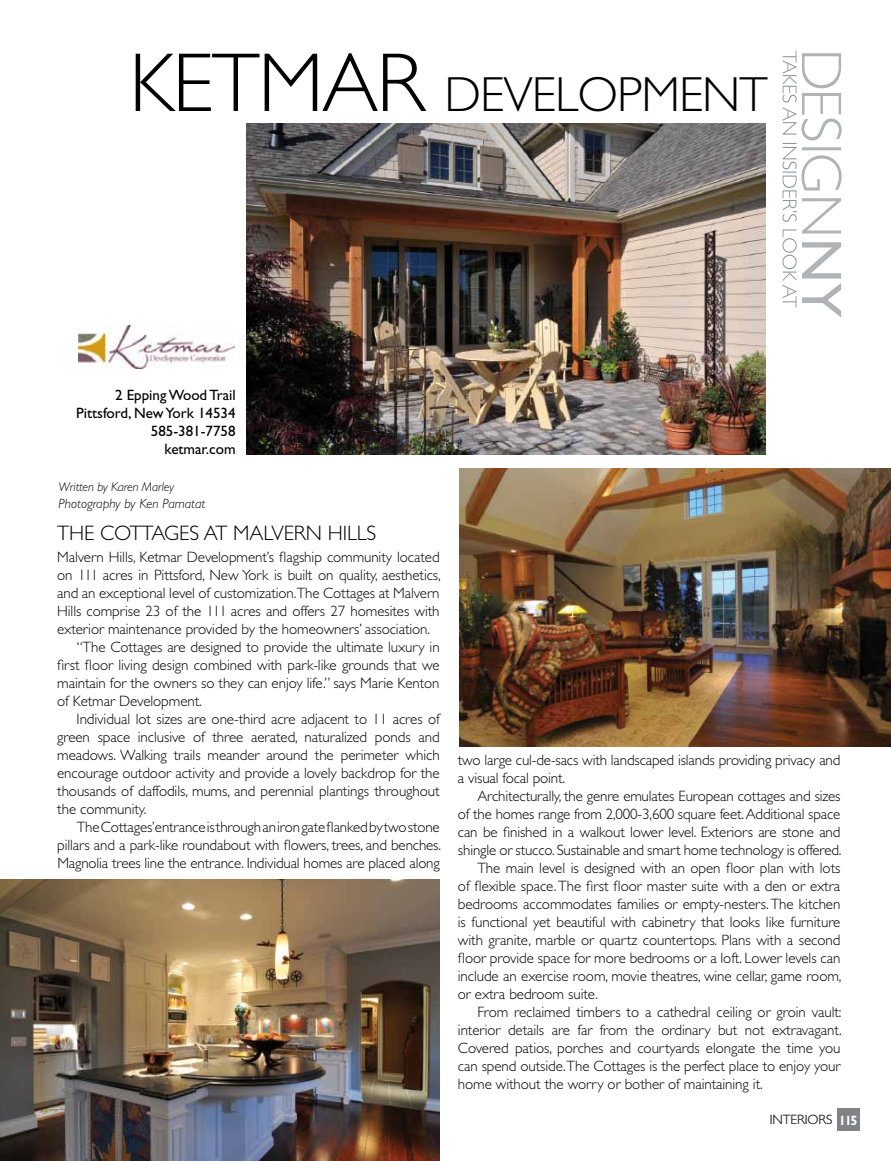
<style>
.page{position:relative;width:891px;height:1161px;background:#fff}
.page>*{position:absolute;margin:0;border:0;box-sizing:border-box;transform-origin:0 0}
.t1{font:300 49.5px "Gill Sans";letter-spacing:-.02em;color:#000}
.t2{font:300 21px "Gill Sans";letter-spacing:-.005em;color:#000}
.t3{font:300 15px/18px "Gill Sans";letter-spacing:-.005em;color:#000}
.t4{font:15px/18px "Gill Sans";color:#000;text-align:right}
.t5{font:italic 300 13.5px "Gill Sans";color:#000}
.t6{font:300 13.5px "Gill Sans";letter-spacing:-.005em;color:#414042}
.t7{font:italic 300 12.75px "Gill Sans";letter-spacing:-.01em;color:#000}
.s1{font-size:84px}
.s2{font-weight:700;color:#fff}
</style>
<div class="page">
<img style="left:246px;top:123px;width:519px;height:331px">
<svg style="left:782px;top:51px;width:60px;height:266px"></svg>
<img style="left:78px;top:326px;width:156px;height:42px">
<img style="left:0;top:880px;width:440px;height:281px">
<img style="left:459px;top:468px;width:432px;height:279px">
<div style="left:838px;top:1109px;width:22px;height:22px;background:#808285"></div>
<h1 class="t1" style="left:129px;top:67px;width:544px"><span class="s1">Ketmar</span> DEVELOPMENT</h1>
<p class="t4" style="left:76px;top:386px;width:161px">2 Epping Wood Trail<br>Pittsford, New York 14534<br>585-381-7758 ketmar.com</p>
<p class="t7" style="left:59px;top:480px;width:117px">Written by Karen Marley</p>
<p class="t5" style="left:59px;top:496px;width:148px">Photography by Ken Pamatat</p>
<h2 class="t2" style="left:57px;top:521px;width:321px">The Cottages at Malvern H ills</h2>
<p class="t3" style="left:57px;top:548px;width:384px">Malvern H ills, Ketmar Development’s flagship community located</p>
<p class="t3" style="left:57px;top:566px;width:385px">on 111 acres in Pittsford,New York is built on quality, aesthetics,</p>
<p class="t3" style="left:57px;top:584px;width:384px">and an exceptional level of customization.The Cottages at M alvern</p>
<p class="t3" style="left:57px;top:602px;width:384px">H ills comprise 23 of the 111 acres and offers 27 homesites with</p>
<p class="t3" style="left:57px;top:620px;width:375px">exterior maintenance provided by the homeowners’ association.</p>
<p class="t3" style="left:77px;top:638px;width:365px">“The Cottages are designed to provide the ultimate luxury in</p>
<p class="t3" style="left:57px;top:656px;width:384px">first floor living design combined with park-like grounds that we</p>
<p class="t3" style="left:57px;top:674px;width:384px">maintain for the owners so they can enjoy life.” says M arie Kenton</p>
<p class="t3" style="left:57px;top:692px;width:146px">of Ketmar Development.</p>
<p class="t3" style="left:77px;top:710px;width:365px">Individual lot sizes are one-third acre adjacent to 11 acres of</p>
<p class="t3" style="left:57px;top:728px;width:384px">green space inclusive of three aerated, naturalized ponds and</p>
<p class="t3" style="left:57px;top:746px;width:384px">meadows. Walking trails meander around the perimeter which</p>
<p class="t3" style="left:57px;top:764px;width:384px">encourage outdoor activity and provide a lovely backdrop for the</p>
<p class="t3" style="left:57px;top:782px;width:384px">thousands of daffodils, mums, and perennial plantings throughout</p>
<p class="t3" style="left:57px;top:800px;width:91px">the community.</p>
<p class="t3" style="left:77px;top:818px;width:365px">TheCottages’entranceisthroughanirongateflankedbytwostone</p>
<p class="t3" style="left:57px;top:836px;width:385px">pillars and a park-like roundabout with flowers, trees, and benches.</p>
<p class="t3" style="left:57px;top:854px;width:384px">Magnolia trees line the entrance.I ndividual homes are placed along</p>
<p class="t3" style="left:458px;top:751px;width:384px">two large cul-de-sacs with landscaped islands providing privacy and a visual focal point.</p>
<p class="t3" style="left:477px;top:787px;width:364px">Architecturally, the genre emulates European cottages and sizes</p>
<p class="t3" style="left:458px;top:805px;width:384px">of the homes range from 2,000-3,600 square feet.Additional space</p>
<p class="t3" style="left:458px;top:823px;width:384px">can be finished in a walkout lower level.Exteriors are stone and</p>
<p class="t3" style="left:458px;top:841px;width:385px">shingle or stucco.Sustainable and smart home technology is offered.</p>
<p class="t3" style="left:477px;top:859px;width:364px">The main level is designed with an open floor plan with lots</p>
<p class="t3" style="left:458px;top:877px;width:384px">of flexible space.The first floor master suite with a den or extra</p>
<p class="t3" style="left:458px;top:895px;width:384px">bedrooms accommodates families or empty-nesters.The kitchen</p>
<p class="t3" style="left:458px;top:913px;width:384px">is functional yet beautiful with cabinetry that looks like furniture</p>
<p class="t3" style="left:458px;top:931px;width:384px">with granite, marble or quartz countertops. Plans with a second</p>
<p class="t3" style="left:458px;top:949px;width:384px">floor provide space for more bedrooms or a loft. Lower levels can</p>
<p class="t3" style="left:458px;top:967px;width:385px">include an exercise room, movie theatres, wine cellar, game room,</p>
<p class="t3" style="left:458px;top:985px;width:142px">or extra bedroom suite.</p>
<p class="t3" style="left:477px;top:1003px;width:366px">From reclaimed timbers to a cathedral ceiling or groin vault:</p>
<p class="t3" style="left:458px;top:1021px;width:385px">interior details are far from the ordinary but not extravagant.</p>
<p class="t3" style="left:458px;top:1039px;width:384px">Covered patios, porches and courtyards elongate the time you</p>
<p class="t3" style="left:458px;top:1057px;width:385px">can spend outside.The Cottages is the perfect place to enjoy your</p>
<p class="t3" style="left:458px;top:1075px;width:306px">home without the worry or bother of maintaining it.</p>
<p class="t6" style="left:770px;top:1112px;width:90px">interiors <span class="s2">115</span></p>
</div>
